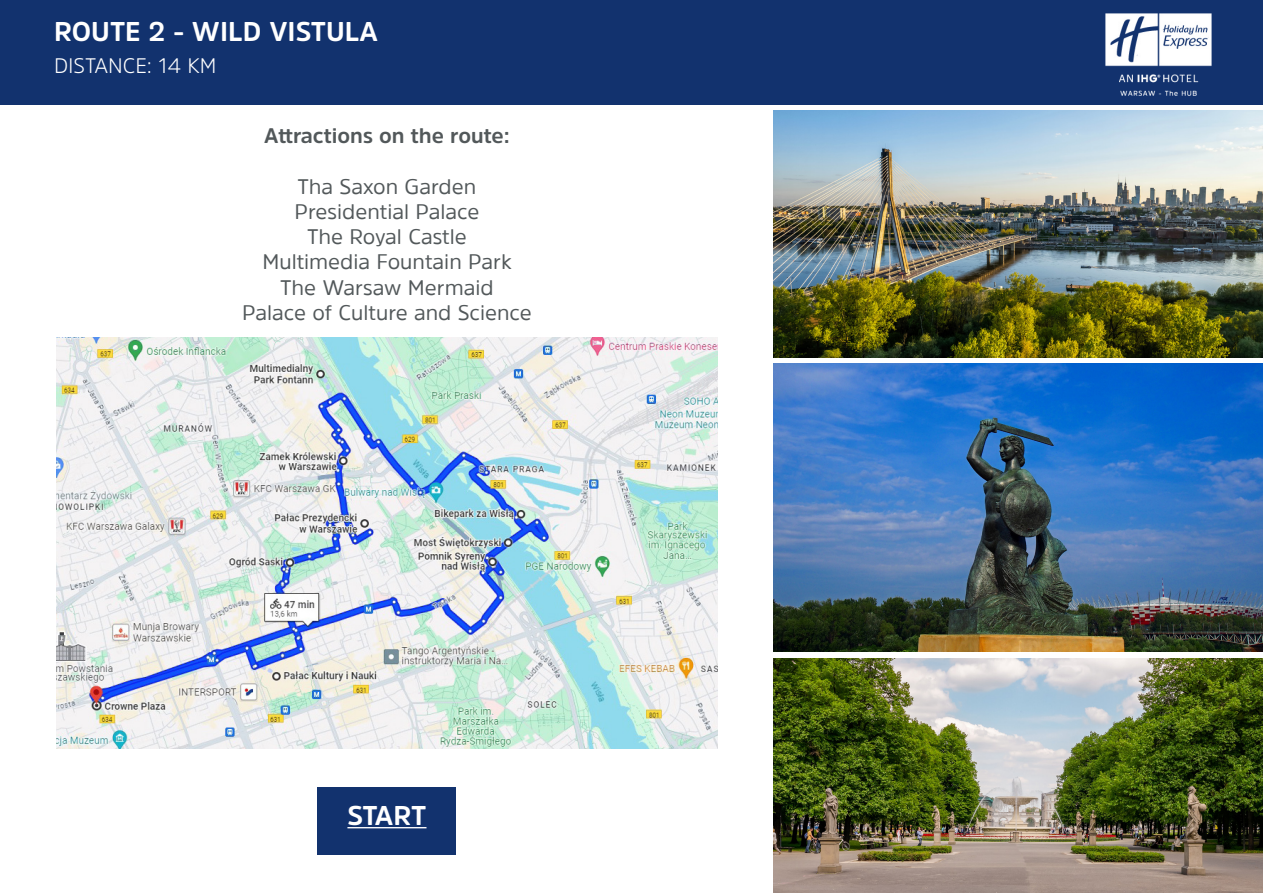
<style>
.page{position:relative;width:1263px;height:893px;background:#fff}
.page>*{position:absolute;margin:0;border:0;box-sizing:border-box;transform-origin:0 0}
.t1{font:700 27px "Amsi Pro";color:#fff}
.t2{font:21px/25.2px "Amsi Pro";color:#52585a;text-align:center}
.t3{font:700 21px "Amsi Pro";color:#52585a}
.t4{font:300 21px "Amsi Pro";color:#fff}
</style>
<div class="page">
<div style="left:0;top:0;width:1263px;height:104px;background:#12326e"></div>
<img style="left:1106px;top:13px;width:106px;height:83px">
<img style="left:774px;top:111px;width:489px;height:246px">
<img style="left:774px;top:364px;width:489px;height:288px">
<img style="left:774px;top:658px;width:489px;height:235px">
<div style="left:318px;top:787px;width:138px;height:68px;background:#12326e"></div>
<img style="left:57px;top:337px;width:660px;height:412px">
<hr style="left:347px;top:827px;width:79px;height:1px;background:#fff">
<p class="t1" style="left:54px;top:12px;width:325px">ROUTE 2 - WILD VISTULA</p>
<p class="t4" style="left:54px;top:51px;width:164px">DISTANCE: 14 KM</p>
<p class="t3" style="left:264px;top:121px;width:247px">Attractions on the route:</p>
<p class="t2" style="left:242px;top:173px;width:291px">Tha Saxon Garden<br>Presidential Palace<br>The Royal Castle<br>Multimedia Fountain Park<br>The Warsaw Mermaid<br>Palace of Culture and Science</p>
<p class="t1" style="left:347px;top:797px;width:81px">START</p>
</div>
